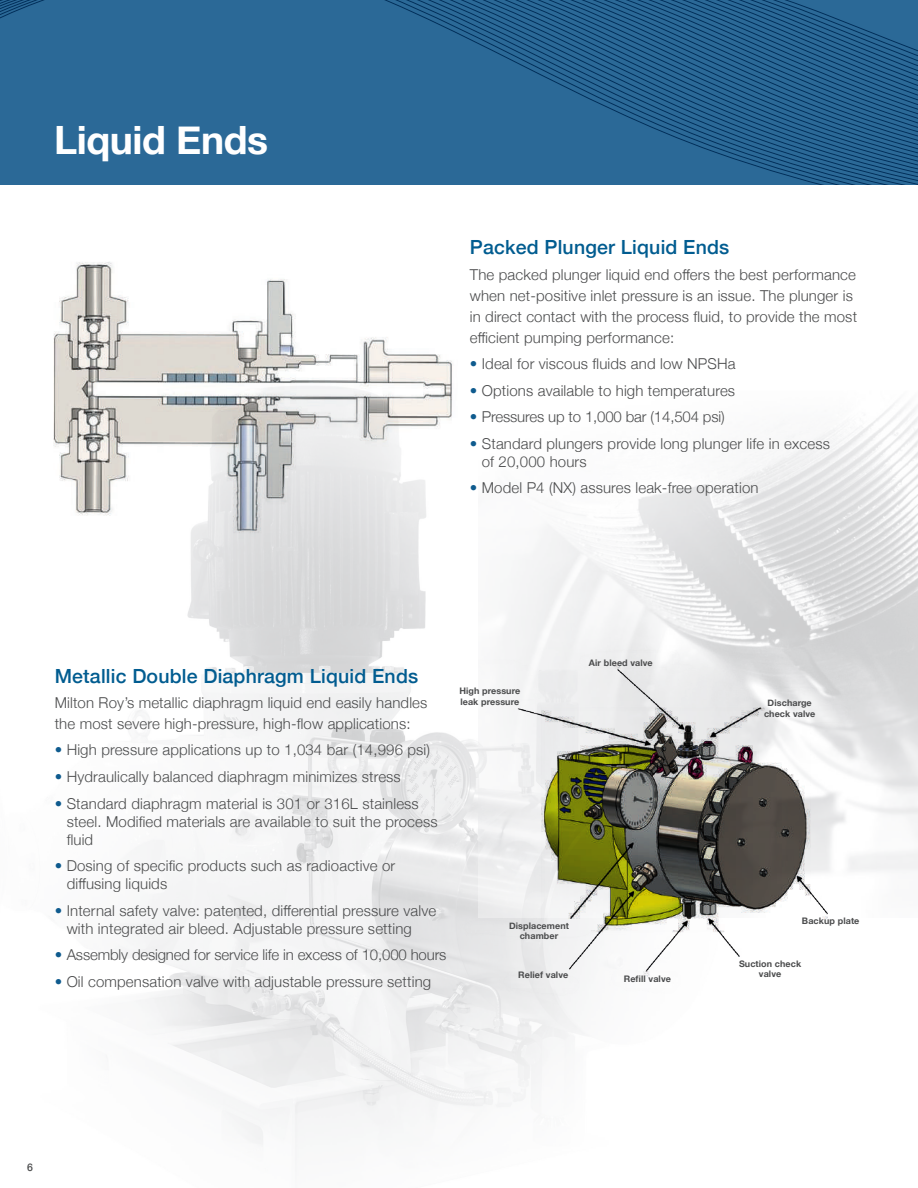
<style>
.page{position:relative;width:918px;height:1188px;background:#fff}
.page>*{position:absolute;margin:0;border:0;box-sizing:border-box;transform-origin:0 0}
.t1{font:700 39px "Helvetica Neue";letter-spacing:-.01em;color:#fff}
.t2{font:500 19.5px "Helvetica Neue";letter-spacing:.01em;color:#015c90}
.t3{font:300 15px/18px "Helvetica Neue";letter-spacing:.01em;color:#4b4c4d}
.t4{font:300 15px "Helvetica Neue";letter-spacing:-.01em;color:#4b4c4d}
.t5{font:500 10.5px "Helvetica Neue";color:#4b4c4d}
.t6{font:700 9px/10.8px "Helvetica Neue";letter-spacing:.01em;color:#4b4c4d;text-align:center}
.s1{font-family:"Helvetica Neue LT Std";color:#0f5b8e}
</style>
<div class="page">
<img style="left:66px;top:544px;width:519px;height:605px">
<svg style="left:0;top:0;width:918px;height:185px;background:#276492"></svg>
<img style="left:478px;top:403px;width:440px;height:468px">
<img style="left:53px;top:262px;width:399px;height:282px">
<img style="left:459px;top:648px;width:414px;height:348px">
<h1 class="t1" style="left:54px;top:109px;width:216px">Liquid Ends</h1>
<h2 class="t2" style="left:470px;top:232px;width:261px">Packed Plunger Liquid Ends</h2>
<p class="t3" style="left:470px;top:263px;width:389px;line-height:21px">The packed plunger liquid end offers the best performance when net-positive inlet pressure is an issue. The plunger is in direct contact with the process fluid, to provide the most efficient pumping performance:</p>
<p class="t3" style="left:470px;top:354px;width:267px"><span class="s1">•</span> Ideal for viscous fluids and low NPSHa</p>
<p class="t3" style="left:470px;top:380px;width:267px"><span class="s1">•</span> Options available to high temperatures</p>
<p class="t4" style="left:470px;top:405px;width:256px"><span class="s1">•</span> Pressures up to 1,000 bar (14,504 psi)</p>
<p class="t3" style="left:482px;top:433px;width:350px;text-indent:-12px"><span class="s1">•</span> Standard plungers provide long plunger life in excess of 20,000 hours</p>
<p class="t3" style="left:470px;top:478px;width:290px"><span class="s1">•</span> Model P4 (NX) assures leak-free operation</p>
<h2 class="t2" style="left:55px;top:660px;width:365px">Metallic Double Diaphragm Liquid Ends</h2>
<p class="t3" style="left:55px;top:691px;width:374px;line-height:21px">Milton Roy’s metallic diaphragm liquid end easily handles the most severe high-pressure, high-flow applications:</p>
<p class="t3" style="left:55px;top:740px;width:377px"><span class="s1">•</span> High pressure applications up to 1,034 bar (14,996 psi)</p>
<p class="t3" style="left:55px;top:767px;width:348px"><span class="s1">•</span> Hydraulically balanced diaphragm minimizes stress</p>
<p class="t3" style="left:67px;top:793px;width:372px;text-indent:-12px"><span class="s1">•</span> Standard diaphragm material is 301 or 316L stainless steel. Modified materials are available to suit the process fluid</p>
<p class="t3" style="left:67px;top:856px;width:330px;text-indent:-12px"><span class="s1">•</span> Dosing of specific products such as radioactive or diffusing liquids</p>
<p class="t3" style="left:67px;top:900px;width:371px;text-indent:-12px"><span class="s1">•</span> Internal safety valve: patented, differential pressure valve with integrated air bleed. Adjustable pressure setting</p>
<p class="t4" style="left:55px;top:943px;width:393px"><span class="s1">•</span> Assembly designed for service life in excess of 10,000 hours</p>
<p class="t3" style="left:55px;top:971px;width:378px"><span class="s1">•</span> Oil compensation valve with adjustable pressure setting</p>
<p class="t6" style="left:459px;top:686px;width:62px;text-align:left">High pressure leak pressure</p>
<p class="t6" style="left:509px;top:920px;width:61px">Displacement chamber</p>
<p class="t6" style="left:518px;top:970px;width:51px">Relief valve</p>
<p class="t6" style="left:589px;top:657px;width:65px">Air bleed valve</p>
<p class="t6" style="left:624px;top:973px;width:49px">Refill valve</p>
<p class="t6" style="left:764px;top:698px;width:53px">Discharge check valve</p>
<p class="t6" style="left:802px;top:916px;width:59px">Backup plate</p>
<p class="t6" style="left:739px;top:958px;width:64px">Suction check valve</p>
<p class="t5" style="left:27px;top:1159px;width:7px">6</p>
</div>
